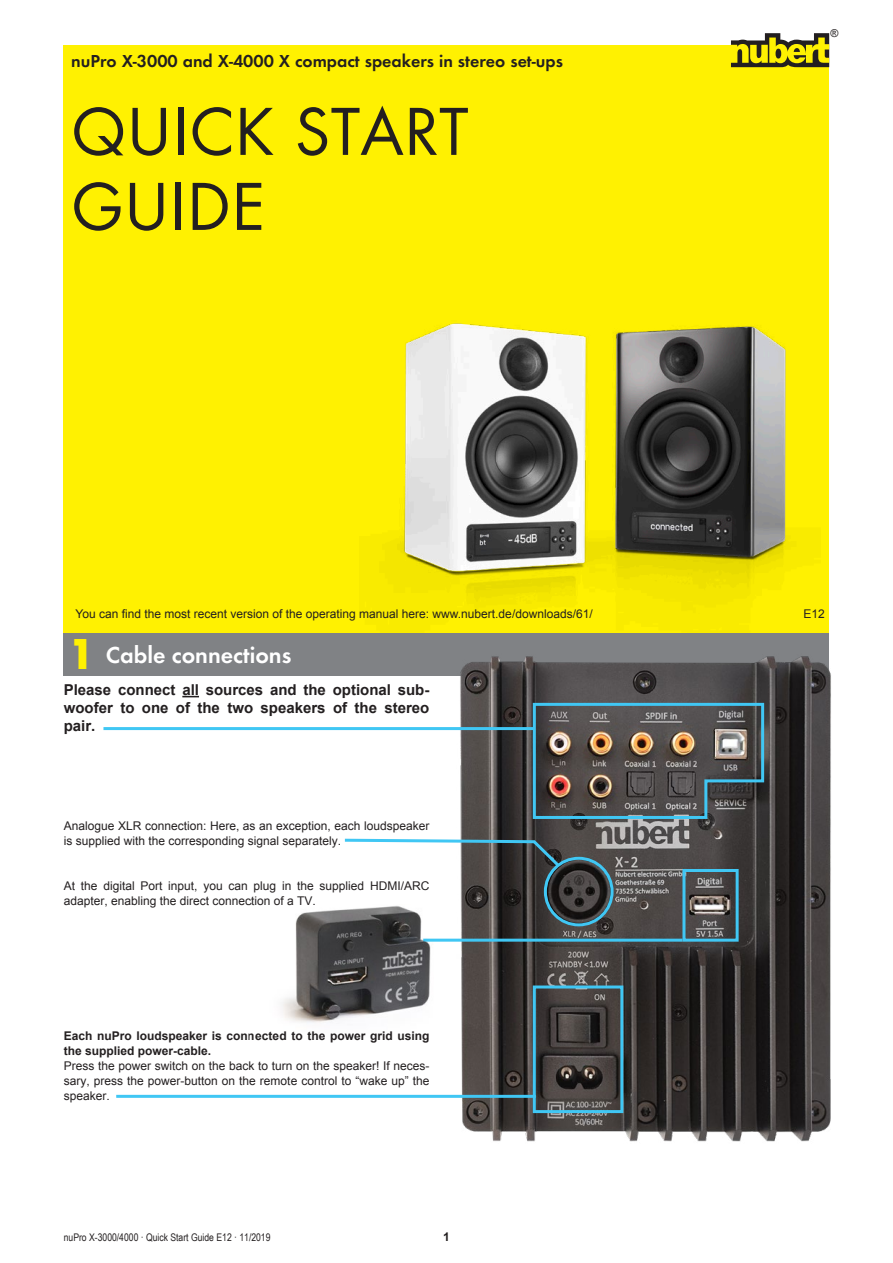
<style>
.page{position:relative;width:893px;height:1263px;background:#fff}
.page>*{position:absolute;margin:0;border:0;box-sizing:border-box;transform-origin:0 0}
.t1{font:70.5px/75px "Futura Boo";letter-spacing:.01em;color:#231f20}
.t2{font:24px "Futura Dem";color:#fff}
.t3{font:18px "Futura Dem";color:#231f20}
.t4{font:700 15px/18px "Arial";color:#231f20;text-align:justify}
.t5{font:12px/15px "Arial";color:#231f20}
.t6{font:700 12px/15px "Arial";color:#231f20}
.t7{font:12px "Arial";color:#231f20}
.t8{font:10.8px "Arial";color:#231f20}
.t9{font:10.5px "Arial Narrow";color:#231f20}
.s1{font-family:"Futura";font-weight:700;font-size:45px;color:#fff101}
</style>
<div class="page">
<div style="left:64px;top:45px;width:765px;height:594px;background:#fff101"></div>
<svg style="left:731px;top:33px;width:98px;height:34px"></svg>
<img style="left:379px;top:323px;width:432px;height:271px">
<div style="left:64px;top:633px;width:765px;height:43px;background:#808285"></div>
<img style="left:447px;top:621px;width:384px;height:521px">
<div style="left:682px;top:869px;width:57px;height:73px;border:3px solid #40c7f4"></div>
<div style="left:544px;top:857px;width:70px;height:69px;border:3px solid #40c7f4;border-radius:50%"></div>
<img style="left:531px;top:701px;width:235px;height:119px">
<div style="left:533px;top:985px;width:90px;height:128px;border:3px solid #40c7f4"></div>
<svg style="left:182px;top:696px;width:17px;height:1px"></svg>
<hr style="left:103px;top:727px;width:431px;height:3px;background:#40c7f4">
<svg style="left:344px;top:837px;width:219px;height:33px"></svg>
<hr style="left:116px;top:1095px;width:420px;height:3px;background:#40c7f4">
<hr style="left:423px;top:939px;width:259px;height:3px;background:#40c7f4">
<img style="left:282px;top:906px;width:158px;height:117px">
<h3 class="t3" style="left:71px;top:49px;width:493px">nuPro X-3000 and X-4000 X compact speakers in stereo set-ups</h3>
<h1 class="t1" style="left:71px;top:90px;width:399px">QUICK START<br>GUIDE</h1>
<p class="t8" style="left:830px;top:27px;width:9px">®</p>
<p class="t5" style="left:75px;top:606px;width:519px">You can find the most recent version of the operating manual here: www.nubert.de/downloads/61/</p>
<p class="t7" style="left:803px;top:605px;width:23px">E12</p>
<h2 class="t2" style="left:68px;top:639px;width:225px"><span class="s1">1</span> Cable connections</h2>
<p class="t4" style="left:64px;top:681px;width:367px">Please connect all sources and the optional sub&shy;woofer to one of the two speakers of the stereo pair.</p>
<p class="t5" style="left:64px;top:818px;width:367px">Analogue XLR connection: Here, as an exception, each loudspeaker is supplied with the corresponding signal separately.</p>
<p class="t5" style="left:64px;top:878px;width:367px">At the digital Port input, you can plug in the supplied HDMI/ARC adapter, enabling the direct connection of a TV.</p>
<p class="t6" style="left:64px;top:1029px;width:367px">Each nuPro loudspeaker is connected to the power grid using the supplied power-cable.</p>
<p class="t5" style="left:64px;top:1058px;width:367px;text-align:justify">Press the power switch on the back to turn on the speaker! If neces&shy;sary, press the power-button on the remote control to “wake up” the speaker.</p>
<p class="t9" style="left:64px;top:1229px;width:208px">nuPro X-3000/4000 · Quick Start Guide E12 · 11/2019</p>
<p class="t6" style="left:443px;top:1229px;width:8px">1</p>
</div>
